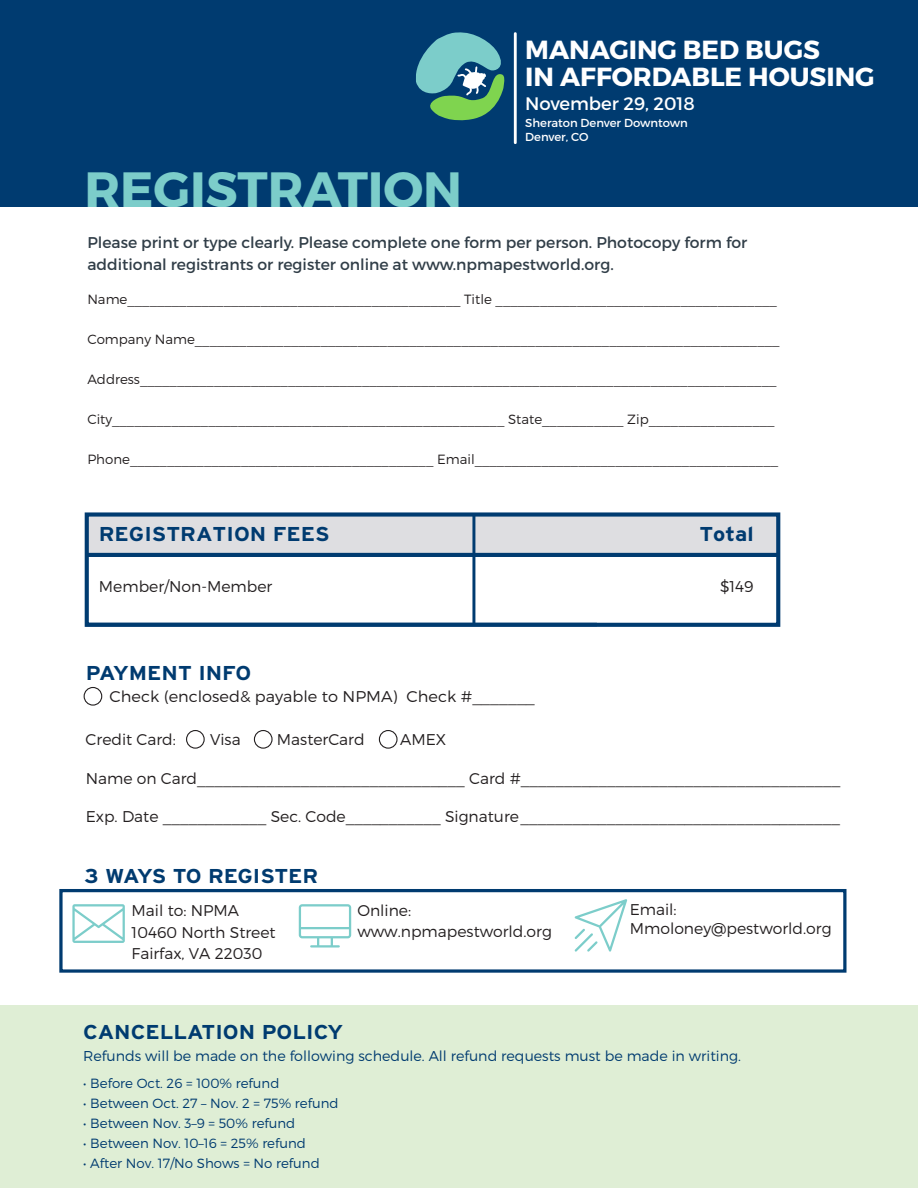
<style>
.page{position:relative;width:918px;height:1188px;background:#fff}
.page>*{position:absolute;margin:0;border:0;box-sizing:border-box;transform-origin:0 0}
.t1{font:700 49.5px "Montserrat";color:#7ccdca}
.t2{font:700 26.25px/26.8px "Montserrat";color:#fff}
.t3{font:700 20.1px "Interstate";color:#003b70;scale:1.1 1}
.t4{font:700 20.1px "Interstate";letter-spacing:-.025em;color:#003b70;scale:1.1 1}
.t5{font:18px "Montserrat";color:#fff}
.t6{font:300 15.6px/21.5px "Montserrat";color:#231f20}
.t7{font:15.6px/21.8px "Montserrat";color:#313e48}
.t8{font:300 15.6px "Montserrat";color:#231f20;scale:1.04 1}
.t9{font:300 14.25px "Montserrat";color:#003b70}
.t10{font:300 13.35px "Montserrat";color:#231f20}
.t11{font:300 13.35px "Montserrat";color:#003b70}
.t12{font:11.55px/14.2px "Montserrat";color:#fff}
</style>
<div class="page">
<div style="left:0;top:1006px;width:918px;height:182px;background:#dfeed5"></div>
<div style="left:87px;top:515px;width:691px;height:41px;background:#dedee1"></div>
<div style="left:85px;top:512px;width:695px;height:115px;border:4px solid #003b70"></div>
<hr style="left:88px;top:553px;width:690px;height:4px;background:#003b70">
<hr style="left:472px;top:515px;width:3px;height:110px;background:#003b70">
<hr style="left:86px;top:623px;width:511px;height:3px;background:#003b70">
<div style="left:59px;top:889px;width:788px;height:84px;border:3px solid #003b70"></div>
<svg style="left:83px;top:687px;width:190px;height:62px"></svg>
<div style="left:379px;top:730px;width:19px;height:19px;border:1px solid #231f20;border-radius:50%"></div>
<svg style="left:299px;top:904px;width:52px;height:44px"></svg>
<svg style="left:575px;top:899px;width:52px;height:53px"></svg>
<svg style="left:72px;top:904px;width:53px;height:39px"></svg>
<div style="left:0;top:0;width:918px;height:207px;background:#003b70"></div>
<svg style="left:416px;top:32px;width:89px;height:89px"></svg>
<hr style="left:514px;top:34px;width:3px;height:109px;background:#fff">
<p class="t2" style="left:525px;top:36px;width:351px">MANAGING BED BUGS<br>IN AFFORDABLE HOUSING</p>
<p class="t1" style="left:84px;top:159px;width:379px">REGISTRATION</p>
<p class="t5" style="left:525px;top:93px;width:171px">November 29, 2018</p>
<p class="t12" style="left:525px;top:116px;width:164px">Sheraton Denver Downtown<br>Denver, CO</p>
<p class="t7" style="left:87px;top:232px;width:661px">Please print or type clearly. Please complete one form per person. Photocopy form for additional registrants or register online at www.npmapestworld.org.</p>
<p class="t10" style="left:87px;top:291px;width:691px">Name_____________________________________________ Title ______________________________________</p>
<p class="t10" style="left:87px;top:331px;width:694px">Company Name_______________________________________________________________________________</p>
<p class="t10" style="left:87px;top:371px;width:691px">Address______________________________________________________________________________________</p>
<p class="t10" style="left:87px;top:411px;width:689px">City_____________________________________________________ State___________ Zip_________________</p>
<p class="t10" style="left:87px;top:451px;width:692px">Phone_________________________________________ Email_________________________________________</p>
<p class="t3" style="left:99px;top:522px;width:211px">REGISTRATION FEES</p>
<p class="t3" style="left:699px;top:522px;width:51px">Total</p>
<p class="t6" style="left:99px;top:575px;width:175px">Member/Non-Member</p>
<p class="t6" style="left:720px;top:575px;width:35px">$149</p>
<p class="t3" style="left:86px;top:660px;width:152px">PAYMENT INFO</p>
<p class="t8" style="left:110px;top:687px;width:410px">Check (enclosed&amp; payable to NPMA) Check #_______</p>
<p class="t6" style="left:86px;top:728px;width:92px">Credit Card:</p>
<p class="t6" style="left:210px;top:728px;width:32px">Visa</p>
<p class="t6" style="left:277px;top:728px;width:89px">MasterCard</p>
<p class="t6" style="left:86px;top:768px;width:756px">Name on Card_______________________________ Card #_____________________________________</p>
<p class="t6" style="left:86px;top:806px;width:756px">Exp. Date ____________ Sec. Code___________ Signature _____________________________________</p>
<p class="t6" style="left:400px;top:728px;width:48px">AMEX</p>
<p class="t4" style="left:85px;top:863px;width:214px">3 WAYS TO REGISTER</p>
<p class="t6" style="left:132px;top:900px;width:146px">Mail to: NPMA<br>10460 North Street<br>Fairfax, VA 22030</p>
<p class="t6" style="left:630px;top:900px;width:203px;line-height:18.8px">Email:<br>Mmoloney@pestworld.org</p>
<p class="t6" style="left:357px;top:900px;width:196px">Online: www.npmapestworld.org</p>
<p class="t3" style="left:83px;top:1019px;width:238px">CANCELLATION POLICY</p>
<p class="t9" style="left:83px;top:1048px;width:659px">Refunds will be made on the following schedule. All refund requests must be made in writing.</p>
<p class="t11" style="left:83px;top:1075px;width:198px">• Before Oct. 26 = 100% refund</p>
<p class="t11" style="left:83px;top:1095px;width:257px">• Between Oct. 27 – Nov. 2 = 75% refund</p>
<p class="t11" style="left:83px;top:1115px;width:214px">• Between Nov. 3–9 = 50% refund</p>
<p class="t11" style="left:83px;top:1135px;width:224px">• Between Nov. 10–16 = 25% refund</p>
<p class="t11" style="left:83px;top:1155px;width:238px">• After Nov. 17/No Shows = No refund</p>
</div>
